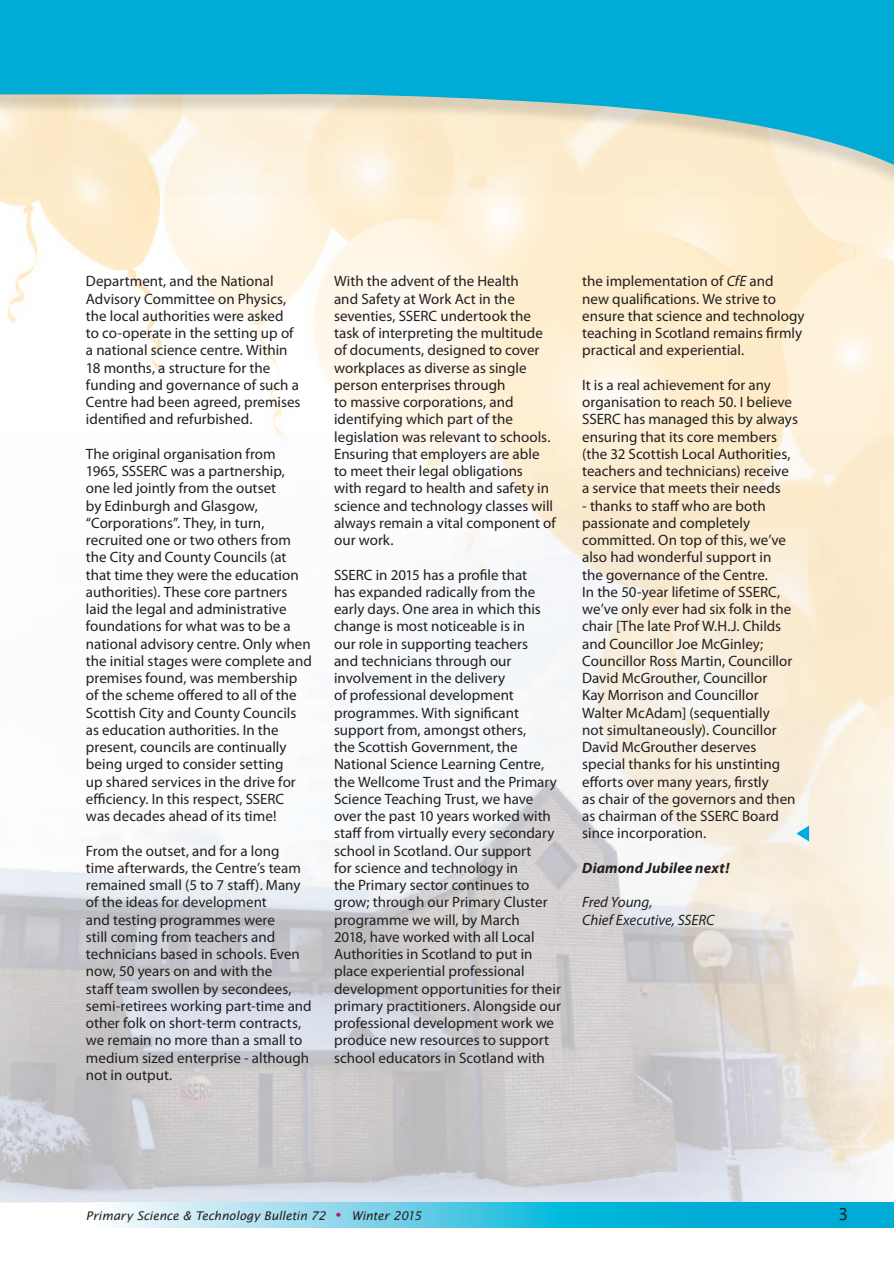
<style>
.page{position:relative;width:894px;height:1263px;background:#fff}
.page>*{position:absolute;margin:0;border:0;box-sizing:border-box;transform-origin:0 0}
.t1{font:16.5px "Lucida Sans";color:#231f20}
.t2{font:15px/17.2px "Myriad Pro";color:#231f20}
.t3{font:italic 15px/17.2px "Myriad Pro";letter-spacing:-.005em;color:#231f20}
.t4{font:italic 700 15px "Myriad Pro";letter-spacing:.01em;color:#231f20}
.t5{font:italic 12px "Lucida Sans";color:#231f20}
.s1{font-style:italic}
.s2{font-style:normal;font-size:28.5px;color:#b41687}
</style>
<div class="page">
<img style="left:0;top:174px;width:894px;height:1029px">
<img style="left:0;top:435px;width:894px;height:767px">
<svg style="left:796px;top:825px;width:13px;height:16px"></svg>
<svg style="left:0;top:0;width:894px;height:174px;fill:#00acd5"></svg>
<svg style="left:94px;top:1202px;width:800px;height:26px"></svg>
<p class="t2" style="left:86px;top:273px;width:216px">Department, and the National<br>Advisory Committee on Physics, the local authorities were asked<br>to co-operate in the setting up of a national science centre. Within<br>18 months, a structure for the funding and governance of such a<br>Centre had been agreed, premises identified and refurbished.</p>
<p class="t2" style="left:86px;top:445px;width:227px">The original organisation from<br>1965, SSSERC was a partnership, one led jointly from the outset<br>by Edinburgh and Glasgow, “Corporations”. They, in turn, recruited one or two others from the City and County Councils (at that time they were the education authorities). These core partners laid the legal and administrative foundations for what was to be a national advisory centre. Only when the initial stages were complete and premises found, was membership of the scheme offered to all of the<br>Scottish City and County Councils as education authorities. In the present, councils are continually being urged to consider setting<br>up shared services in the drive for efficiency. In this respect, SSERC was decades ahead of its time!</p>
<p class="t2" style="left:86px;top:842px;width:227px">From the outset, and for a long<br>time afterwards, the Centre’s team remained small (5 to 7 staff). Many of the ideas for development<br>and testing programmes were<br>still coming from teachers and technicians based in schools. Even now, 50 years on and with the<br>staff team swollen by secondees, semi-retirees working part-time and other folk on short-term contracts, we remain no more than a small to medium sized enterprise - although not in output.</p>
<p class="t2" style="left:334px;top:273px;width:223px">With the advent of the Health<br>and Safety at Work Act in the seventies, SSERC undertook the task of interpreting the multitude of documents, designed to cover workplaces as diverse as single person enterprises through<br>to massive corporations, and identifying which part of the legislation was relevant to schools.<br>Ensuring that employers are able to meet their legal obligations<br>with regard to health and safety in science and technology classes will always remain a vital component of our work.</p>
<p class="t2" style="left:334px;top:566px;width:228px">SSERC in 2015 has a profile that<br>has expanded radically from the early days. One area in which this change is most noticeable is in<br>our role in supporting teachers<br>and technicians through our involvement in the delivery<br>of professional development programmes. With significant support from, amongst others,<br>the Scottish Government, the<br>National Science Learning Centre, the Wellcome Trust and the Primary<br>Science Teaching Trust, we have over the past 10 years worked with staff from virtually every secondary school in Scotland. Our support<br>for science and technology in<br>the Primary sector continues to grow; through our Primary Cluster programme we will, by March<br>2018, have worked with all Local<br>Authorities in Scotland to put in place experiential professional development opportunities for their primary practitioners. Alongside our professional development work we produce new resources to support school educators in Scotland with</p>
<p class="t2" style="left:582px;top:273px;width:224px">the implementation of <span class="s1">CfE</span> and<br>new qualifications. We strive to ensure that science and technology teaching in Scotland remains firmly practical and experiential.</p>
<p class="t2" style="left:582px;top:376px;width:217px">It is a real achievement for any organisation to reach 50. I believe SSERC has managed this by always ensuring that its core members (the 32 Scottish Local Authorities, teachers and technicians) receive a service that meets their needs</p>
<p class="t2" style="left:582px;top:497px;width:215px">- thanks to staff who are both passionate and completely committed. On top of this, we’ve also had wonderful support in the governance of the Centre.<br>In the 50-year lifetime of SSERC, we’ve only ever had six folk in the chair [The late Prof W.H.J. Childs and Councillor Joe McGinley;<br>Councillor Ross Martin, Councillor<br>David McGrouther, Councillor<br>Kay Morrison and Councillor<br>Walter McAdam] (sequentially<br>not simultaneously). Councillor<br>David McGrouther deserves special thanks for his unstinting efforts over many years, firstly<br>as chair of the governors and then as chairman of the SSERC Board since incorporation.</p>
<p class="t4" style="left:582px;top:860px;width:149px">Diamond Jubilee next!</p>
<p class="t3" style="left:582px;top:894px;width:134px">Fred Young,<br>Chief Executive, SSERC</p>
<p class="t5" style="left:86px;top:1209px;width:337px">Primary Science &amp; Technology Bulletin 72 <span class="s2">•</span> Winter 2015</p>
<p class="t1" style="left:838px;top:1205px;width:12px">3</p>
</div>
